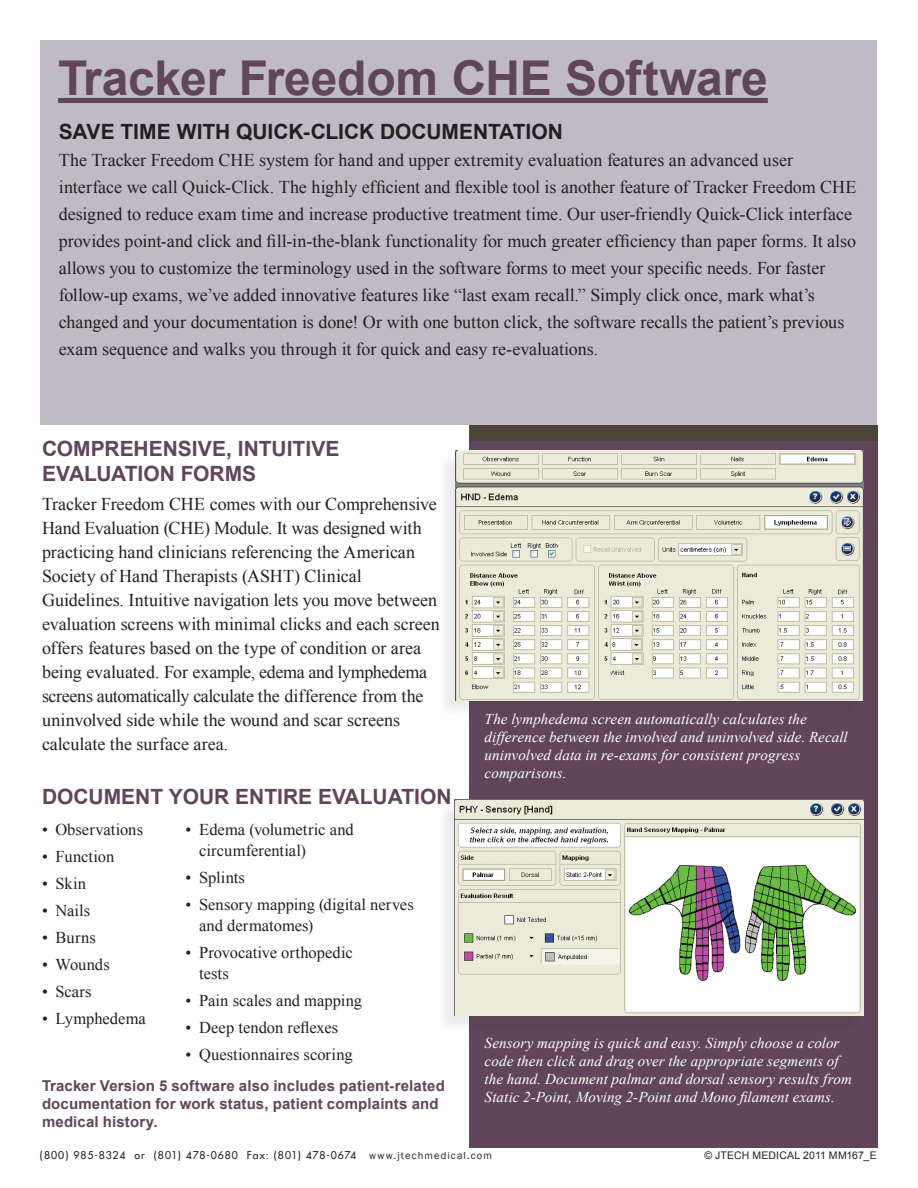
<style>
.page{position:relative;width:918px;height:1188px;background:#fff}
.page>*{position:absolute;margin:0;border:0;box-sizing:border-box;transform-origin:0 0}
.t1{font:700 48px "Arial";letter-spacing:-.005em;color:#61455b}
.t2{font:700 21px "Arial";color:#61455b}
.t3{font:700 21px "Arial";letter-spacing:-.005em;color:#231f20}
.Paragraph{font:18px/24px "Times New Roman";letter-spacing:-.005em;color:#231f20}
.Paragraph-2{font:16.5px/21px "Times New Roman";color:#231f20}
.Paragraph-3{font:italic 15px/18px "Times New Roman";letter-spacing:.005em;color:#fff}
.t4{font:700 15px/18px "Arial";letter-spacing:.01em;color:#61455b}
.t5{font:10.5px "Futura";letter-spacing:.08em;color:#231f20}
.t6{font:10.5px "Arial";letter-spacing:.02em;color:#231f20}
.s1{font-family:"Franklin Gothic"}
</style>
<div class="page">
<div style="left:469px;top:425px;width:409px;height:723px;background:#61455b"></div>
<div style="left:40px;top:40px;width:838px;height:385px;background:#c0bac5"></div>
<div style="left:58px;top:98px;width:710px;height:5px;background:#61455b"></div>
<div style="left:438px;top:452px;width:424px;height:266px;background:#231f20;opacity:.09"></div>
<img style="left:456px;top:451px;width:407px;height:249px">
<div style="left:436px;top:802px;width:426px;height:232px;background:#231f20;opacity:.09"></div>
<img style="left:454px;top:800px;width:409px;height:216px">
<div style="left:469px;top:425px;width:409px;height:16px;background:#4e453a"></div>
<p class="t1" style="left:58px;top:47px;width:711px">Tracker Freedom CHE Software</p>
<p class="t3" style="left:59px;top:118px;width:506px">SAVE TIME WITH QUICK-CLICK DOCUMENTATION</p>
<p class="Paragraph" style="left:59px;top:146px;width:799px;line-height:27px">The Tracker Freedom CHE system for hand and upper extremity evaluation features an advanced user interface we call Quick-Click. The highly efficient and flexible tool is another feature of Tracker Freedom CHE designed to reduce exam time and increase productive treatment time. Our user-friendly Quick-Click interface provides point-and click and fill-in-the-blank functionality for much greater efficiency than paper forms. It also allows you to customize the terminology used in the software forms to meet your specific needs. For faster follow-up exams, we’ve added innovative features like “last exam recall.” Simply click once, mark what’s changed and your documentation is done! Or with one button click, the software recalls the patient’s previous exam sequence and walks you through it for quick and easy re-evaluations.</p>
<p class="t2" style="left:42px;top:435px;width:299px">COMPREHENSIVE, INTUITIVE</p>
<p class="t2" style="left:42px;top:460px;width:216px">EVALUATION FORMS</p>
<p class="Paragraph" style="left:42px;top:492px;width:399px">Tracker Freedom CHE comes with our Comprehensive Hand Evaluation (CHE) Module. It was designed with practicing hand clinicians referencing the American Society of Hand Therapists (ASHT) Clinical Guidelines. Intuitive navigation lets you move between evaluation screens with minimal clicks and each screen offers features based on the type of condition or area being evaluated. For example, edema and lymphedema screens automatically calculate the difference from the uninvolved side while the wound and scar screens calculate the surface area.</p>
<p class="t2" style="left:42px;top:782px;width:411px">DOCUMENT YOUR ENTIRE EVALUATION</p>
<p class="Paragraph-2" style="left:42px;top:819px;width:103px">• Observations</p>
<p class="Paragraph-2" style="left:42px;top:846px;width:74px">• Function</p>
<p class="Paragraph-2" style="left:42px;top:873px;width:46px">• Skin</p>
<p class="Paragraph-2" style="left:42px;top:900px;width:50px">• Nails</p>
<p class="Paragraph-2" style="left:42px;top:927px;width:56px">• Burns</p>
<p class="Paragraph-2" style="left:42px;top:954px;width:69px">• Wounds</p>
<p class="Paragraph-2" style="left:42px;top:981px;width:51px">• Scars</p>
<p class="Paragraph-2" style="left:42px;top:1008px;width:105px">• Lymphedema</p>
<p class="Paragraph-2" style="left:199px;top:819px;width:156px;text-indent:-13px">• Edema (volumetric and circumferential)</p>
<p class="Paragraph-2" style="left:186px;top:867px;width:61px">• Splints</p>
<p class="Paragraph-2" style="left:199px;top:894px;width:216px;text-indent:-13px">• Sensory mapping (digital nerves and dermatomes)</p>
<p class="Paragraph-2" style="left:199px;top:942px;width:155px;text-indent:-13px">• Provocative orthopedic tests</p>
<p class="Paragraph-2" style="left:186px;top:990px;width:178px">• Pain scales and mapping</p>
<p class="Paragraph-2" style="left:186px;top:1017px;width:154px">• Deep tendon reflexes</p>
<p class="Paragraph-2" style="left:186px;top:1044px;width:169px">• Questionnaires scoring</p>
<p class="t4" style="left:42px;top:1077px;width:404px">Tracker Version 5 software also includes patient-related documentation for work status, patient complaints and medical history.</p>
<p class="Paragraph-3" style="left:485px;top:709px;width:364px">The lymphedema screen automatically calculates the difference between the involved and uninvolved side. Recall uninvolved data in re-exams for consistent progress comparisons.</p>
<p class="Paragraph-3" style="left:485px;top:1034px;width:369px">Sensory mapping is quick and easy. Simply choose a color code then click and drag over the appropriate segments of the hand. Document palmar and dorsal sensory results from Static 2-Point, Moving 2-Point and Mono filament exams.</p>
<p class="t5" style="left:40px;top:1148px;width:454px">(800) 985-8324 or (801) 478-0680 Fax: (801) 478-0674 <span class="s1">www.jtechmedical.com</span></p>
<p class="t6" style="left:704px;top:1148px;width:174px">© JTECH MEDICAL 2011 MM167_E</p>
</div>
